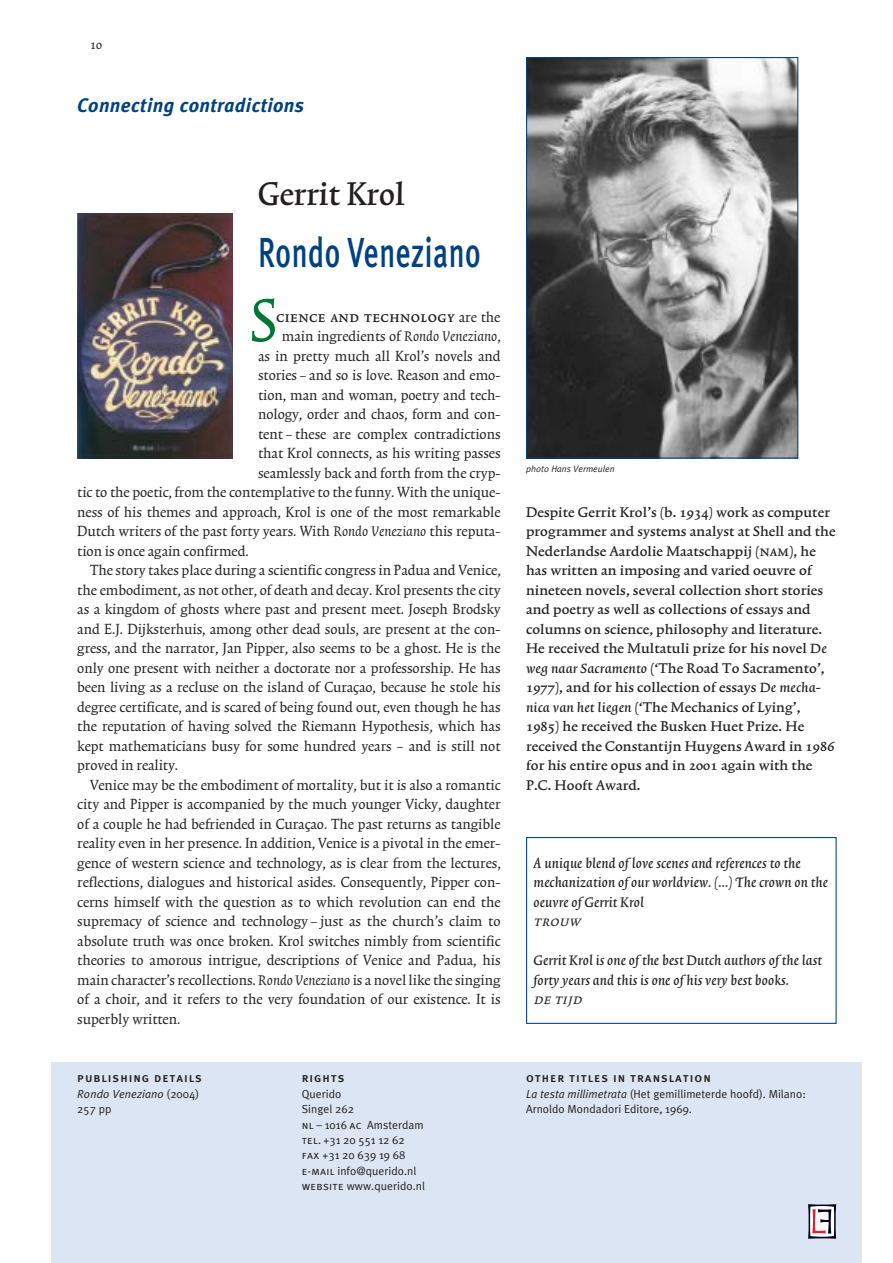
<style>
.page{position:relative;width:893px;height:1263px;background:#fff}
.page>*{position:absolute;margin:0;border:0;box-sizing:border-box;transform-origin:0 0}
.t1{font:72.3px "Trinite No 1 Rom Con";color:#007732}
.t2{font:500 42px "Meta Plus";letter-spacing:.02em;color:#004181;scale:.7 1}
.t3{font:39px "Trinite No 1 Med Con";letter-spacing:.005em;color:#231f1f}
.t4{font:italic 700 19.5px "Meta Plus";letter-spacing:.02em;color:#004181}
.t5{font:17.4px "Trinite No 1 Rom Con";color:#231f1f}
.t6{font:17.4px/19.5px "Trinite No 1 Med Ita";letter-spacing:.01em;color:#231f1f}
.t7{font:17.4px "Trinite No 1 Med Con Exp";letter-spacing:.025em;color:#231f1f}
.t8{font:16.65px/19.5px "Trinite No 1 Med Wid";letter-spacing:.01em;color:#231f1f}
.t9{font:italic 16.65px "Trinite No 1 Rom Wid Exp";letter-spacing:.025em;color:#231f1f}
.t10{font:15.9px "Trinite No 1 Rom Con";color:#231f1f}
.t11{font:12.9px "Meta Plus Medium Caps";letter-spacing:.075em;color:#231f1f}
.t12{font:11.7px/15.5px "Meta Plus Normal";letter-spacing:.005em;color:#231f1f}
.t13{font:italic 11.7px/15.5px "Meta Plus Normal";letter-spacing:.005em;color:#231f1f}
.t14{font:italic 9.15px "Meta Plus Normal";letter-spacing:.005em;color:#231f1f}
.s1{font-family:"Trinite No 1 Rom Con"}
.s2{font-family:"Trinite No 1";font-style:italic}
.s3{font-family:"Vast Witversie 2"}
.s4{font-style:normal}
.s5{font-family:"Meta Plus Normal Caps"}
.s6{font-family:"Trinite No 1 Med Wid Exp"}
.s7{font-family:"Trinite No 1 Med Ita"}
.s8{font-style:italic}
</style>
<div class="page">
<div style="left:52px;top:1063px;width:810px;height:200px;background:#dbe5f4"></div>
<img style="left:528px;top:59px;width:268px;height:398px">
<div style="left:526px;top:57px;width:272px;height:402px;border:1px solid #004181"></div>
<div style="left:526px;top:837px;width:310px;height:187px;border:1px solid #004181"></div>
<img style="left:77px;top:214px;width:155px;height:244px">
<svg style="left:808px;top:1204px;width:28px;height:35px"></svg>
<svg style="left:810px;top:1206px;width:24px;height:31px"></svg>
<p class="t10" style="left:90px;top:39px;width:13px">10</p>
<p class="t4" style="left:77px;top:99px;width:228px">Connecting contradictions</p>
<h3 class="t3" style="left:258px;top:181px;width:148px">Gerrit Krol</h3>
<h2 class="t2" style="left:258px;top:238px;width:320px">Rondo Veneziano</h2>
<h1 class="t1" style="left:251px;top:297px;width:27px">S</h1>
<p class="t7" style="left:276px;top:306px;width:226px">cience and technology <span class="s1">are the</span></p>
<p class="t5" style="left:282px;top:331px;width:220px">main ingredients of <span class="s2">Rondo Veneziano</span>,</p>
<p class="t5" style="left:258px;top:350px;width:244px">as in pretty much all Krol’s novels and</p>
<p class="t5" style="left:258px;top:370px;width:244px">stories<span class="s3">6</span>–<span class="s3">6</span>and so is love. Reason and emo-</p>
<p class="t5" style="left:258px;top:389px;width:244px">tion, man and woman, poetry and tech-</p>
<p class="t5" style="left:258px;top:409px;width:244px">nology, order and chaos, form and con-</p>
<p class="t5" style="left:258px;top:428px;width:244px">tent<span class="s3">6</span>–<span class="s3">6</span>these are complex contradictions</p>
<p class="t5" style="left:258px;top:448px;width:244px">that Krol connects, as his writing passes</p>
<p class="t5" style="left:258px;top:467px;width:244px">seamlessly back and forth from the cryp-</p>
<p class="t5" style="left:77px;top:487px;width:425px">tic to the poetic, from the contemplative to the funny. With the unique-</p>
<p class="t5" style="left:77px;top:506px;width:425px">ness of his themes and approach, Krol is one of the most remarkable</p>
<p class="t5" style="left:77px;top:526px;width:425px">Dutch writers of the past forty years. With <span class="s2">Rondo Veneziano</span> this reputa-</p>
<p class="t5" style="left:77px;top:545px;width:173px">tion is once again confirmed.</p>
<p class="t5" style="left:90px;top:565px;width:412px">The story takes place during a scientific congress in Padua and Venice,</p>
<p class="t5" style="left:77px;top:584px;width:425px">the embodiment, as not other, of death and decay. Krol presents the city</p>
<p class="t5" style="left:77px;top:604px;width:425px">as a kingdom of ghosts where past and present meet. Joseph Brodsky</p>
<p class="t5" style="left:77px;top:623px;width:425px">and E.J. Dijksterhuis, among other dead souls, are present at the con-</p>
<p class="t5" style="left:77px;top:643px;width:425px">gress, and the narrator, Jan Pipper, also seems to be a ghost. He is the</p>
<p class="t5" style="left:77px;top:662px;width:425px">only one present with neither a doctorate nor a professorship. He has</p>
<p class="t5" style="left:77px;top:682px;width:425px">been living as a recluse on the island of Curaçao, because he stole his</p>
<p class="t5" style="left:77px;top:701px;width:425px">degree certificate, and is scared of being found out, even though he has</p>
<p class="t5" style="left:77px;top:721px;width:425px">the reputation of having solved the Riemann Hypothesis, which has</p>
<p class="t5" style="left:77px;top:740px;width:425px">kept mathematicians busy for some hundred years – and is still not</p>
<p class="t5" style="left:77px;top:760px;width:102px">proved in reality.</p>
<p class="t5" style="left:90px;top:779px;width:412px">Venice may be the embodiment of mortality, but it is also a romantic</p>
<p class="t5" style="left:77px;top:799px;width:425px">city and Pipper is accompanied by the much younger Vicky, daughter</p>
<p class="t5" style="left:77px;top:818px;width:425px">of a couple he had befriended in Curaçao. The past returns as tangible</p>
<p class="t5" style="left:77px;top:838px;width:425px">reality even in her presence. In addition, Venice is a pivotal in the emer-</p>
<p class="t5" style="left:77px;top:857px;width:425px">gence of western science and technology, as is clear from the lectures,</p>
<p class="t5" style="left:77px;top:877px;width:425px">reflections, dialogues and historical asides. Consequently, Pipper con-</p>
<p class="t5" style="left:77px;top:896px;width:425px">cerns himself with the question as to which revolution can end the</p>
<p class="t5" style="left:77px;top:916px;width:425px">supremacy of science and technology<span class="s3">6</span>–<span class="s3">6</span>just as the church’s claim to</p>
<p class="t5" style="left:77px;top:935px;width:425px">absolute truth was once broken. Krol switches nimbly from scientific</p>
<p class="t5" style="left:77px;top:955px;width:425px">theories to amorous intrigue, descriptions of Venice and Padua, his</p>
<p class="t5" style="left:77px;top:974px;width:425px">main character’s recollections. <span class="s2">Rondo Veneziano</span>is a novel like the singing</p>
<p class="t5" style="left:77px;top:994px;width:425px">of a choir, and it refers to the very foundation of our existence. It is</p>
<p class="t5" style="left:77px;top:1013px;width:105px">superbly written.</p>
<p class="t11" style="left:77px;top:1070px;width:126px">publishing details</p>
<p class="t13" style="left:77px;top:1087px;width:123px">Rondo Veneziano <span class="s4">(2004)<br>257 pp</span></p>
<p class="t11" style="left:302px;top:1070px;width:44px">rights</p>
<p class="t12" style="left:302px;top:1087px;width:125px">Querido<br>Singel 262<br><span class="s5">nl</span> – 1016 <span class="s5">ac</span> Amsterdam <span class="s5">tel</span>. +31 20 551 12 62 <span class="s5">fax</span> +31 20 639 19 68 <span class="s5">e-mail</span> info@querido.nl <span class="s5">website</span> www.querido.nl</p>
<p class="t14" style="left:526px;top:465px;width:90px">photo Hans Vermeulen</p>
<p class="t8" style="left:526px;top:503px;width:311px">Despite Gerrit Krol’s (b. 1934) work as computer programmer and systems analyst at Shell and the Nederlandse Aardolie Maatschappij (<span class="s6">nam</span>), he has written an imposing and varied oeuvre of nineteen novels, several collection short stories and poetry as well as collections of essays and columns on science, philosophy and literature.<br>He received the Multatuli prize for his novel <span class="s7">De weg naar Sacramento</span> (‘The Road To Sacramento’, 1977), and for his collection of essays <span class="s7">De mecha&shy;nica van het liegen</span> (‘The Mechanics of Lying’, 1985) he received the Busken Huet Prize. He received the Constantijn Huygens Award in 1986 for his entire opus and in 2001 again with the P.C. Hooft Award.</p>
<p class="t6" style="left:533px;top:854px;width:296px">A unique blend of love scenes and references to the mechanization of our worldview. (...) The crown on the oeuvre of Gerrit Krol</p>
<p class="t9" style="left:533px;top:911px;width:48px">trouw</p>
<p class="t6" style="left:533px;top:952px;width:290px">Gerrit Krol is one of the best Dutch authors of the last forty years and this is one of his very best books.</p>
<p class="t9" style="left:533px;top:989px;width:51px">de tijd</p>
<p class="t11" style="left:526px;top:1070px;width:186px">other titles in translation</p>
<p class="t12" style="left:526px;top:1087px;width:281px"><span class="s8">La testa millimetrata</span> (Het gemillimeterde hoofd). Milano:<br>Arnoldo Mondadori Editore, 1969.</p>
</div>
